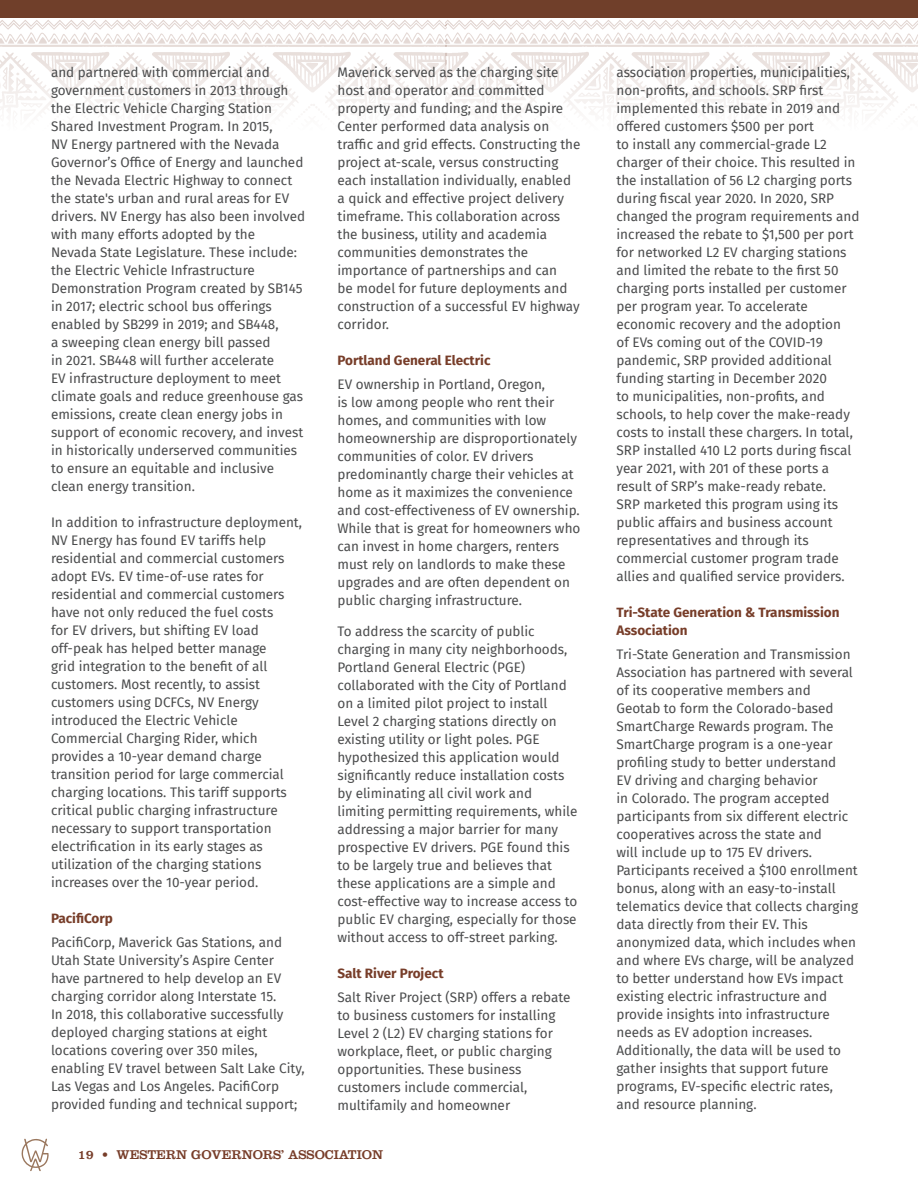
<style>
.page{position:relative;width:918px;height:1188px;background:#fff}
.page>*{position:absolute;margin:0;border:0;box-sizing:border-box;transform-origin:0 0}
.t1{font:13.5px/18px "Fira Sans";color:#4b4c4d}
.t2{font:700 13.5px/18px "Fira Sans";color:#773d29}
.t3{font:13.2px "Clarendon LT Std";color:#773d29}
</style>
<div class="page">
<svg style="left:21px;top:1139px;width:28px;height:32px"></svg>
<img style="left:0;top:20px;width:918px;height:91px">
<div style="left:0;top:0;width:910px;height:18px;background:#703f2a"></div>
<div style="left:910px;top:0;width:8px;height:18px;background:#703f2a"></div>
<p class="t1" style="left:51px;top:62px;width:256px">and partnered with commercial and government customers in 2013 through the Electric Vehicle Charging Station Shared Investment Program. In 2015,<br>NV Energy partnered with the Nevada Governor’s Office of Energy and launched the Nevada Electric Highway to connect the state's urban and rural areas for EV drivers. NV Energy has also been involved with many efforts adopted by the<br>Nevada State Legislature. These include: the Electric Vehicle Infrastructure Demonstration Program created by SB145 in 2017; electric school bus offerings enabled by SB299 in 2019; and SB448,<br>a sweeping clean energy bill passed<br>in 2021. SB448 will further accelerate<br>EV infrastructure deployment to meet climate goals and reduce greenhouse gas emissions, create clean energy jobs in support of economic recovery, and invest in historically underserved communities to ensure an equitable and inclusive clean energy transition.</p>
<p class="t1" style="left:51px;top:512px;width:253px">In addition to infrastructure deployment, NV Energy has found EV tariffs help residential and commercial customers adopt EVs. EV time-of-use rates for residential and commercial customers have not only reduced the fuel costs<br>for EV drivers, but shifting EV load off-peak has helped better manage<br>grid integration to the benefit of all customers. Most recently, to assist customers using DCFCs, NV Energy introduced the Electric Vehicle Commercial Charging Rider, which provides a 10-year demand charge transition period for large commercial charging locations. This tariff supports critical public charging infrastructure necessary to support transportation electrification in its early stages as utilization of the charging stations increases over the 10-year period.</p>
<p class="t2" style="left:51px;top:908px;width:64px">PacifiCorp</p>
<p class="t1" style="left:51px;top:932px;width:255px">PacifiCorp, Maverick Gas Stations, and Utah State University’s Aspire Center have partnered to help develop an EV charging corridor along Interstate 15.<br>In 2018, this collaborative successfully deployed charging stations at eight locations covering over 350 miles, enabling EV travel between Salt Lake City, Las Vegas and Los Angeles. PacifiCorp provided funding and technical support;</p>
<p class="t1" style="left:338px;top:62px;width:244px">Maverick served as the charging site host and operator and committed property and funding; and the Aspire Center performed data analysis on traffic and grid effects. Constructing the project at-scale, versus constructing each installation individually, enabled a quick and effective project delivery timeframe. This collaboration across the business, utility and academia communities demonstrates the importance of partnerships and can<br>be model for future deployments and construction of a successful EV highway corridor.</p>
<p class="t2" style="left:338px;top:350px;width:155px">Portland General Electric</p>
<p class="t1" style="left:338px;top:374px;width:244px">EV ownership in Portland, Oregon,<br>is low among people who rent their homes, and communities with low homeownership are disproportionately communities of color. EV drivers predominantly charge their vehicles at home as it maximizes the convenience and cost-effectiveness of EV ownership.<br>While that is great for homeowners who can invest in home chargers, renters must rely on landlords to make these upgrades and are often dependent on public charging infrastructure.</p>
<p class="t1" style="left:338px;top:622px;width:241px">To address the scarcity of public charging in many city neighborhoods, Portland General Electric (PGE) collaborated with the City of Portland on a limited pilot project to install Level 2 charging stations directly on existing utility or light poles. PGE hypothesized this application would significantly reduce installation costs by eliminating all civil work and limiting permitting requirements, while addressing a major barrier for many prospective EV drivers. PGE found this to be largely true and believes that these applications are a simple and cost-effective way to increase access to public EV charging, especially for those without access to off-street parking.</p>
<p class="t2" style="left:338px;top:963px;width:108px">Salt River Project</p>
<p class="t1" style="left:338px;top:988px;width:235px">Salt River Project (SRP) offers a rebate to business customers for installing Level 2 (L2) EV charging stations for workplace, fleet, or public charging opportunities. These business customers include commercial, multifamily and homeowner</p>
<p class="t3" style="left:78px;top:1147px;width:307px">19 • WESTERN GOVERNORS’ ASSOCIATION</p>
<p class="t1" style="left:616px;top:62px;width:244px">association properties, municipalities, non-profits, and schools. SRP first implemented this rebate in 2019 and offered customers $500 per port<br>to install any commercial-grade L2 charger of their choice. This resulted in the installation of 56 L2 charging ports during fiscal year 2020. In 2020, SRP changed the program requirements and increased the rebate to $1,500 per port for networked L2 EV charging stations and limited the rebate to the first 50 charging ports installed per customer per program year. To accelerate economic recovery and the adoption<br>of EVs coming out of the COVID-19 pandemic, SRP provided additional funding starting in December 2020<br>to municipalities, non-profits, and schools, to help cover the make-ready costs to install these chargers. In total, SRP installed 410 L2 ports during fiscal year 2021, with 201 of these ports a result of SRP’s make-ready rebate.<br>SRP marketed this program using its public affairs and business account representatives and through its commercial customer program trade allies and qualified service providers.</p>
<p class="t2" style="left:616px;top:602px;width:225px">Tri-State Generation &amp; Transmission<br>Association</p>
<p class="t1" style="left:616px;top:644px;width:243px">Tri-State Generation and Transmission Association has partnered with several of its cooperative members and<br>Geotab to form the Colorado-based SmartCharge Rewards program. The SmartCharge program is a one-year profiling study to better understand<br>EV driving and charging behavior<br>in Colorado. The program accepted participants from six different electric cooperatives across the state and<br>will include up to 175 EV drivers.<br>Participants received a $100 enrollment bonus, along with an easy-to-install telematics device that collects charging data directly from their EV. This anonymized data, which includes when and where EVs charge, will be analyzed to better understand how EVs impact existing electric infrastructure and provide insights into infrastructure needs as EV adoption increases.<br>Additionally, the data will be used to gather insights that support future programs, EV-specific electric rates, and resource planning.</p>
</div>
